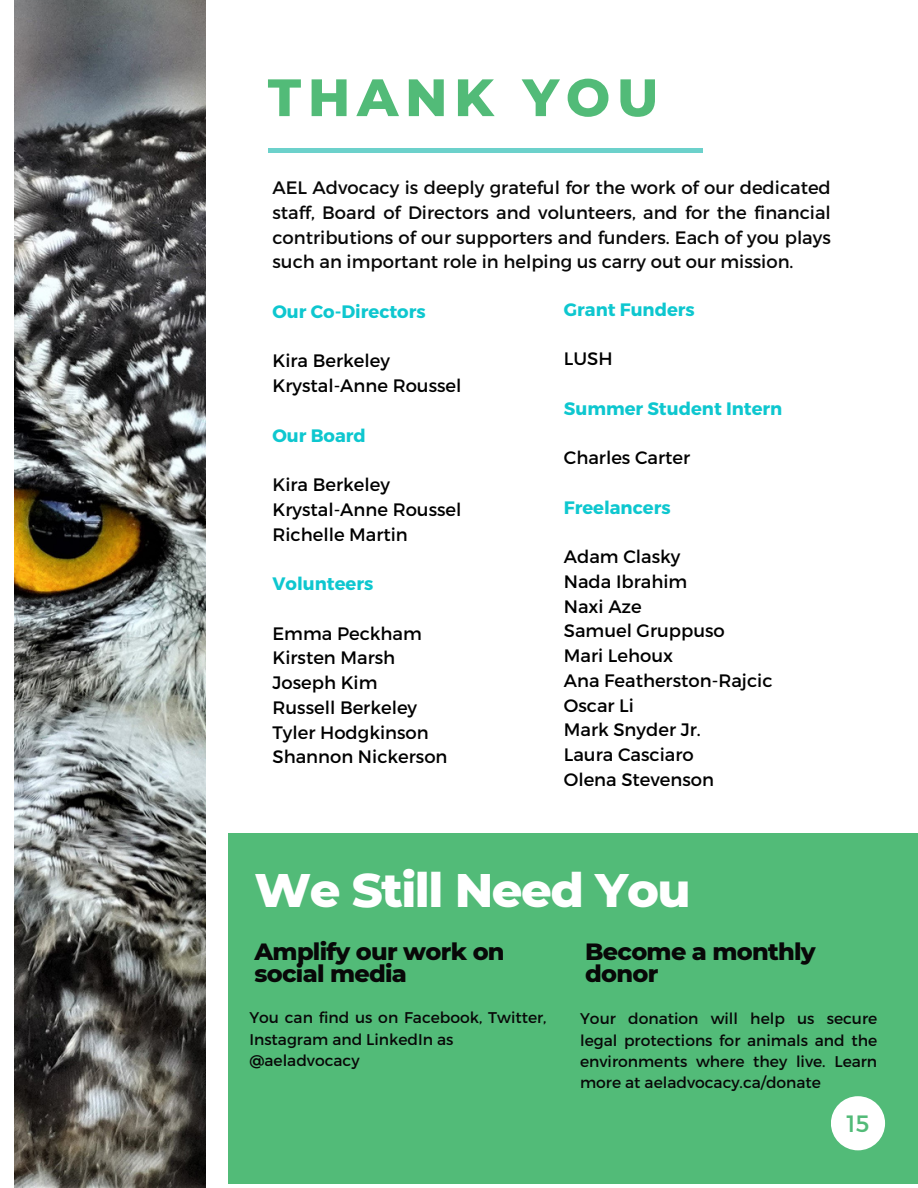
<style>
.page{position:relative;width:918px;height:1188px;background:#fff}
.page>*{position:absolute;margin:0;border:0;box-sizing:border-box;transform-origin:0 0}
.t1{font:800 52.5px "Montserrat";letter-spacing:.13em;color:#52bb78}
.t2{font:800 48px "Montserrat";letter-spacing:-.03em;color:#fff}
.t3{font:800 24px/21.3px "Montserrat";letter-spacing:-.03em;color:#080808}
.t4{font:23.55px "Montserrat";color:#52bb78}
.t5{font:18px "Montserrat";color:#000}
.t6{font:18px/24.8px "Montserrat";color:#080808;text-align:justify}
.t7{font:700 18px "Montserrat";color:#0ec7cf}
.t8{font:15.45px/21.3px "Montserrat";color:#080808}
.s1{color:#080808}
</style>
<div class="page">
<hr style="left:268px;top:148px;width:435px;height:4px;background:#6cd1cb">
<img style="left:15px;top:0;width:191px;height:1188px">
<div style="left:228px;top:833px;width:690px;height:350px;background:#52bb78"></div>
<div style="left:831px;top:1096px;width:54px;height:54px;background:#fff;border-radius:50%"></div>
<p class="t1" style="left:268px;top:65px;width:392px">THANK YOU</p>
<p class="t6" style="left:272px;top:175px;width:560px">AEL Advocacy is deeply grateful for the work of our dedicated staff, Board of Directors and volunteers, and for the financial contributions of our supporters and funders. Each of you plays such an important role in helping us carry out our mission.</p>
<p class="t7" style="left:272px;top:300px;width:155px">Our Co-Directors</p>
<p class="t5" style="left:272px;top:349px;width:119px">Kira Berkeley</p>
<p class="t5" style="left:272px;top:374px;width:191px">Krystal-Anne Roussel</p>
<p class="t7" style="left:272px;top:424px;width:95px">Our Board</p>
<p class="t5" style="left:272px;top:473px;width:119px"><span class="s1">K</span>ira Berkeley</p>
<p class="t5" style="left:272px;top:498px;width:191px">Krystal-Anne Roussel</p>
<p class="t5" style="left:272px;top:523px;width:137px">Richelle Martin</p>
<p class="t7" style="left:272px;top:572px;width:102px">Volunteers</p>
<p class="t5" style="left:272px;top:622px;width:151px">Emma Peckham</p>
<p class="t5" style="left:272px;top:646px;width:124px">Kirsten Marsh</p>
<p class="t5" style="left:272px;top:671px;width:107px">Joseph Kim</p>
<p class="t5" style="left:272px;top:696px;width:146px">Russell Berkeley</p>
<p class="t5" style="left:272px;top:721px;width:158px">Tyler Hodgkinson</p>
<p class="t5" style="left:272px;top:745px;width:177px">Shannon Nickerson</p>
<p class="t7" style="left:564px;top:298px;width:133px">Grant Funders</p>
<p class="t5" style="left:564px;top:347px;width:50px">LUSH</p>
<p class="t7" style="left:564px;top:397px;width:220px">Summer Student Intern</p>
<p class="t5" style="left:564px;top:446px;width:128px">Charles Carter</p>
<p class="t7" style="left:564px;top:496px;width:108px">Freelancers</p>
<p class="t5" style="left:564px;top:545px;width:118px">Adam Clasky</p>
<p class="t5" style="left:564px;top:570px;width:125px">Nada Ibrahim</p>
<p class="t5" style="left:564px;top:595px;width:80px">Naxi Aze</p>
<p class="t5" style="left:564px;top:619px;width:163px">Samuel Gruppuso</p>
<p class="t5" style="left:564px;top:644px;width:111px">Mari Lehoux</p>
<p class="t5" style="left:564px;top:669px;width:210px">Ana Featherston-Rajcic</p>
<p class="t5" style="left:564px;top:694px;width:72px">Oscar Li</p>
<p class="t5" style="left:564px;top:718px;width:138px">Mark Snyder Jr.</p>
<p class="t5" style="left:564px;top:743px;width:131px">Laura Casciaro</p>
<p class="t5" style="left:564px;top:768px;width:152px">Olena Stevenson</p>
<p class="t2" style="left:255px;top:860px;width:438px">We Still Need You</p>
<p class="t3" style="left:255px;top:941px;width:252px">Amplify our work on social media</p>
<p class="t3" style="left:585px;top:941px;width:232px">Become a monthly donor</p>
<p class="t8" style="left:249px;top:1006px;width:299px">You can find us on Facebook, Twitter,<br>Instagram and LinkedIn as</p>
<p class="t8" style="left:249px;top:1049px;width:112px">@aeladvocacy</p>
<p class="t8" style="left:580px;top:1007px;width:299px;text-align:justify">Your donation will help us secure legal protections for animals and the environments where they live. Learn more at aeladvocacy.ca/donate</p>
<p class="t4" style="left:847px;top:1109px;width:24px">15</p>
</div>
